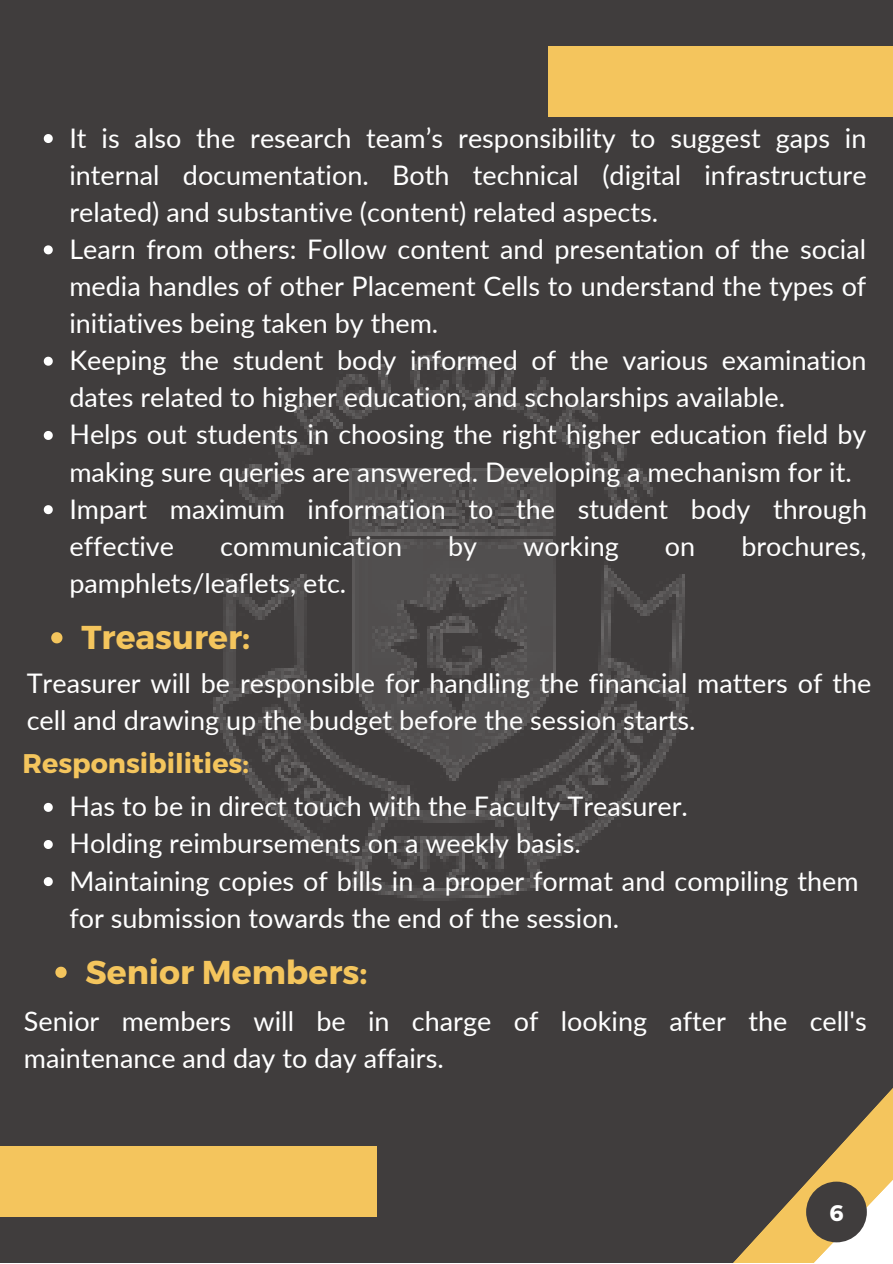
<style>
.page{position:relative;width:893px;height:1264px;background:#fff}
.page>*{position:absolute;margin:0;border:0;box-sizing:border-box;transform-origin:0 0}
.t1{font:700 33px "Montserrat";color:#f4c55d}
.t2{font:27px/37px "Lato";color:#fff}
.t3{font:700 27px "Montserrat";color:#f4c55d}
.t4{font:700 22.5px "Montserrat";color:#fff}
</style>
<div class="page">
<div style="left:0;top:0;width:892px;height:1262px;background:#403d3d"></div>
<div style="left:548px;top:46px;width:344px;height:71px;background:#f4c55d"></div>
<div style="left:0;top:1146px;width:377px;height:71px;background:#f4c55d"></div>
<img style="left:213px;top:355px;width:476px;height:546px">
<svg style="left:44px;top:134px;width:9px;height:9px"></svg>
<svg style="left:44px;top:245px;width:9px;height:9px"></svg>
<svg style="left:44px;top:357px;width:9px;height:9px"></svg>
<svg style="left:44px;top:431px;width:9px;height:9px"></svg>
<svg style="left:44px;top:505px;width:9px;height:9px"></svg>
<svg style="left:51px;top:632px;width:11px;height:11px"></svg>
<svg style="left:44px;top:802px;width:9px;height:9px"></svg>
<svg style="left:44px;top:840px;width:9px;height:9px"></svg>
<svg style="left:44px;top:877px;width:9px;height:9px"></svg>
<svg style="left:55px;top:966px;width:12px;height:11px"></svg>
<svg style="left:675px;top:814px;width:112px;height:448px"></svg>
<svg style="left:787px;top:1089px;width:105px;height:173px"></svg>
<div style="left:806px;top:1181px;width:60px;height:61px;background:#403d3d;border-radius:50%"></div>
<p class="t2" style="left:69px;top:118px;width:799px">It is also the research team’s responsibility to suggest gaps in internal documentation. Both technical (digital infrastructure related) and substantive (content) related aspects.<br>Learn from others: Follow content and presentation of the social media handles of other Placement Cells to understand the types of initiatives being taken by them.<br>Keeping the student body informed of the various examination dates related to higher education, and scholarships available.<br>Helps out students in choosing the right higher education field by making sure queries are answered. Developing a mechanism for it.<br>Impart maximum information to the student body through effective</p>
<p class="t2" style="left:220px;top:527px;width:183px">communication</p>
<p class="t2" style="left:448px;top:527px;width:31px">by</p>
<p class="t2" style="left:523px;top:527px;width:97px">working</p>
<p class="t2" style="left:665px;top:527px;width:32px">on</p>
<p class="t2" style="left:741px;top:527px;width:127px">brochures,</p>
<p class="t2" style="left:69px;top:564px;width:278px">pamphlets/leaflets, etc.</p>
<p class="t1" style="left:81px;top:616px;width:170px">Treasurer:</p>
<p class="t2" style="left:27px;top:664px;width:846px">Treasurer will be responsible for handling the financial matters of the cell and drawing up the budget before the session starts.</p>
<p class="t3" style="left:23px;top:746px;width:228px">Responsibilities:</p>
<p class="t2" style="left:69px;top:787px;width:790px">Has to be in direct touch with the Faculty Treasurer.<br>Holding reimbursements on a weekly basis.<br>Maintaining copies of bills in a proper format and compiling them for submission towards the end of the session.</p>
<p class="t1" style="left:86px;top:950px;width:283px">Senior Members:</p>
<p class="t2" style="left:24px;top:1002px;width:844px">Senior members will be in charge of looking after the cell's maintenance and day to day affairs.</p>
<p class="t4" style="left:829px;top:1198px;width:16px">6</p>
</div>
